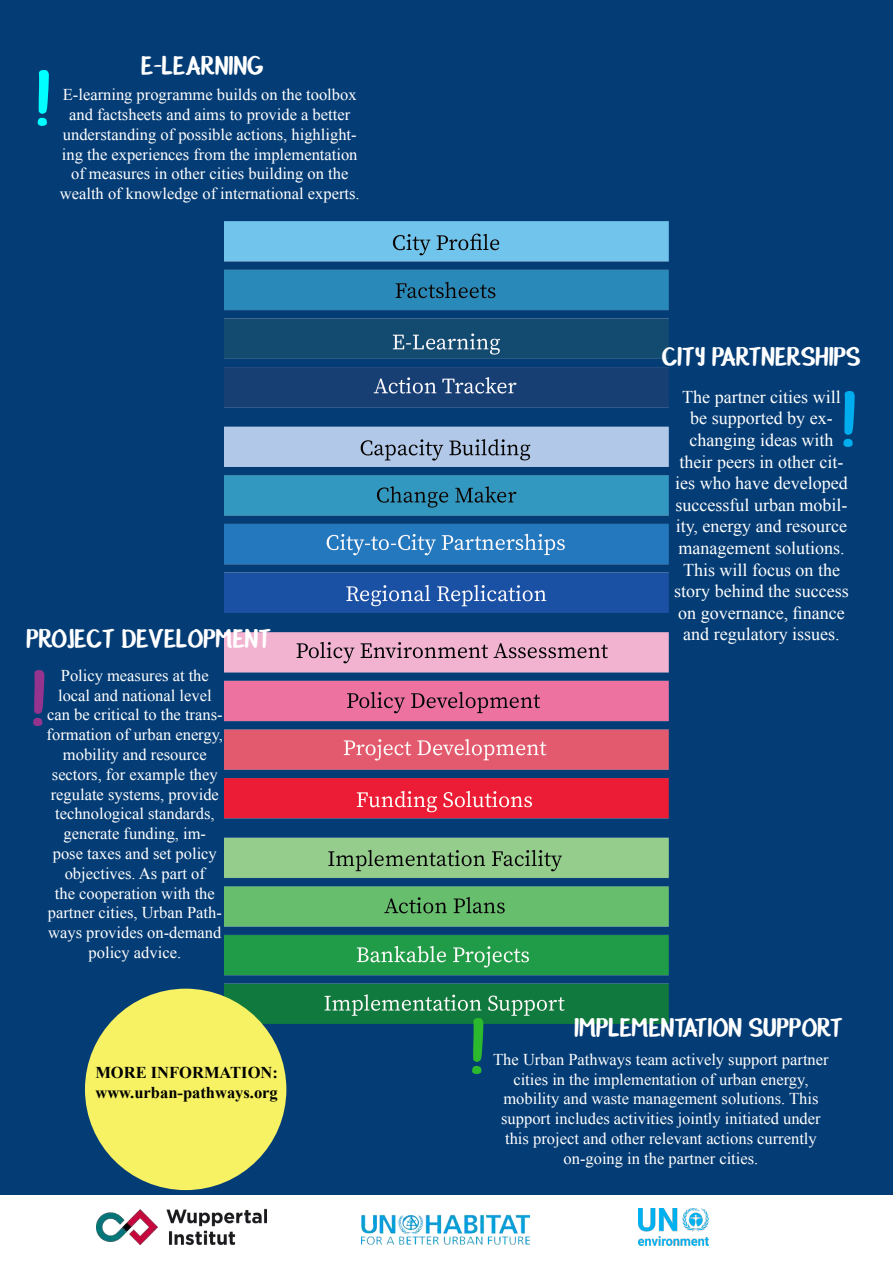
<style>
.page{position:relative;width:893px;height:1263px;background:#fff}
.page>*{position:absolute;margin:0;border:0;box-sizing:border-box;transform-origin:0 0}
.t1{font:72px "Cavorting";color:#0ff}
.t2{font:72px "Cavorting";color:#00aeef}
.t3{font:72px "Cavorting";color:#94348e}
.t4{font:72px "Cavorting";color:#2cb92e}
.t5{font:27px "Cavorting";color:#fff}
.t6{font:18px/21.6px "Times New Roman";color:#fff;text-align:center}
.t7{font:16.5px/19.8px "Times New Roman";color:#fff;text-align:center}
.t8{font:700 16.5px/19.8px "Times New Roman";color:#000}
</style>
<div class="page">
<div style="left:0;top:0;width:893px;height:1194px;background:#043c75"></div>
<img style="left:225px;top:222px;width:443px;height:801px">
<div style="left:85px;top:989px;width:201px;height:201px;background:#f6f264;border-radius:50%"></div>
<img style="left:638px;top:1208px;width:71px;height:37px">
<img style="left:97px;top:1208px;width:169px;height:38px">
<img style="left:362px;top:1194px;width:167px;height:51px">
<h1 class="t1" style="left:37px;top:56px;width:15px">!</h1>
<h2 class="t5" style="left:142px;top:49px;width:124px">E-LEARNING</h2>
<p class="t7" style="left:60px;top:85px;width:301px">E-learning programme builds on the toolbox and factsheets and aims to provide a better understanding of possible actions, highlight&shy;ing the experiences from the implementation of measures in other cities building on the wealth of knowledge of international experts.</p>
<h2 class="t5" style="left:27px;top:622px;width:246px">PROJECT DEVELOPMENT</h2>
<p class="t7" style="left:47px;top:665px;width:178px">Policy measures at the local and national level can be critical to the trans&shy;formation of urban energy, mobility and resource sectors, for example they regulate systems, provide technological standards, generate funding, im&shy;pose taxes and set policy objectives. As part of<br>the cooperation with the partner cities, Urban Path&shy;ways provides on-demand policy advice.</p>
<h1 class="t3" style="left:33px;top:656px;width:15px">!</h1>
<p class="t8" style="left:95px;top:1062px;width:184px">MORE INFORMATION: www.urban-pathways.org</p>
<h2 class="t5" style="left:662px;top:340px;width:200px">CITY PARTNERSHIPS</h2>
<p class="t6" style="left:674px;top:386px;width:176px">The partner cities will be supported by ex&shy;changing ideas with their peers in other cit&shy;ies who have developed successful urban mobil&shy;ity, energy and resource management solutions.<br>This will focus on the story behind the success on governance, finance and regulatory issues.</p>
<h1 class="t2" style="left:843px;top:377px;width:15px">!</h1>
<h1 class="t4" style="left:472px;top:1004px;width:15px">!</h1>
<h2 class="t5" style="left:575px;top:1011px;width:270px">IMPLEMENTATION SUPPORT</h2>
<p class="t7" style="left:493px;top:1049px;width:337px">The Urban Pathways team actively support partner cities in the implementation of urban energy, mobility and waste management solutions. This support includes activities jointly initiated under this project and other relevant actions currently on-going in the partner cities.</p>
</div>
